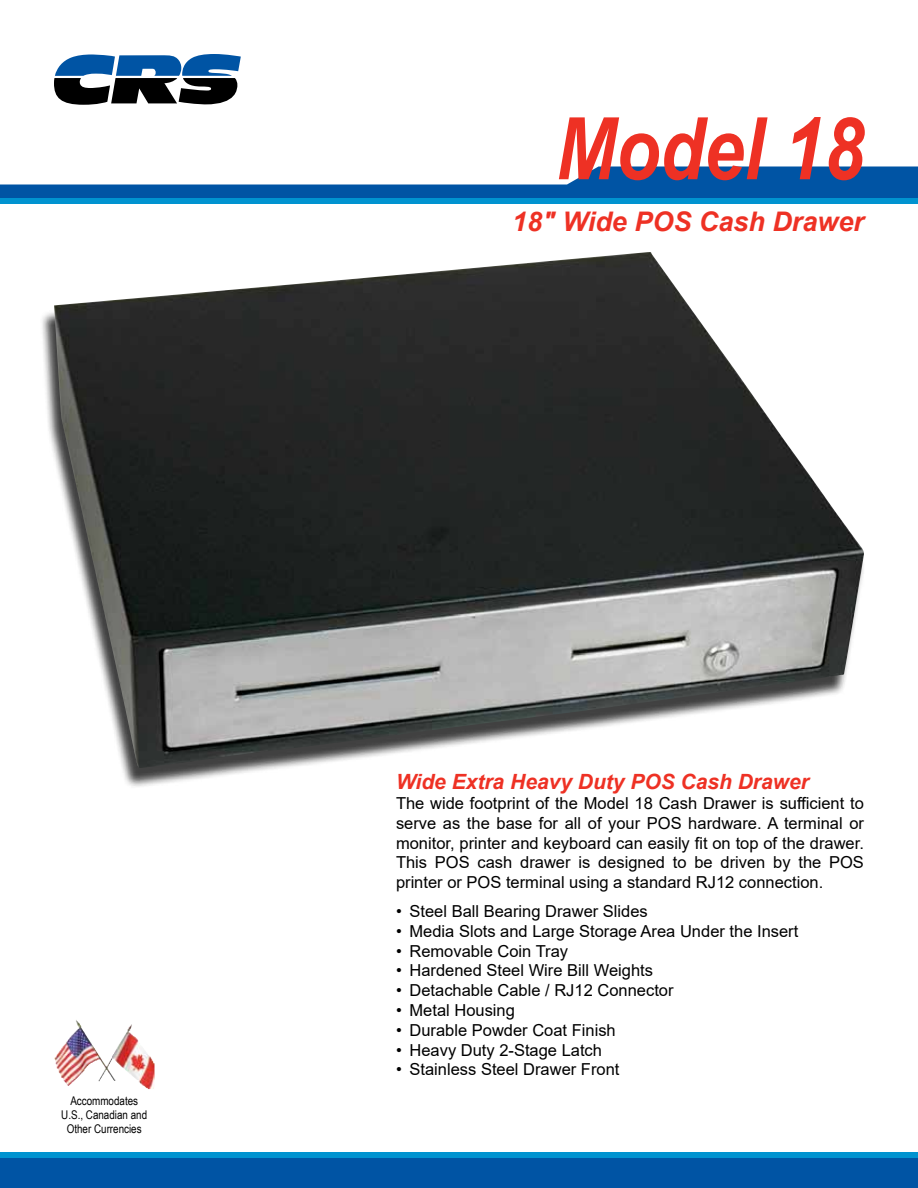
<style>
.page{position:relative;width:918px;height:1188px;background:#fff}
.page>*{position:absolute;margin:0;border:0;box-sizing:border-box;transform-origin:0 0}
.t1{font:italic 700 86.4px "Arial";color:#ee3124;scale:.83 1}
.t2{font:italic 700 27px "Arial";color:#ee3124}
.t3{font:italic 700 21px "Arial";color:#ee3124}
.t4{font:16.5px/19.8px "Arial";color:#000;text-align:justify}
.t5{font:12px/14.4px "Arial Narrow";color:#000;text-align:center}
</style>
<div class="page">
<svg style="left:54px;top:54px;width:187px;height:51px"></svg>
<svg style="left:0;top:166px;width:918px;height:32px"></svg>
<div style="left:0;top:198px;width:918px;height:6px;background:#0093d0"></div>
<div style="left:0;top:1152px;width:918px;height:36px;background:#0054a4"></div>
<div style="left:0;top:1152px;width:918px;height:6px;background:#0093d0"></div>
<div style="left:40px;top:258px;width:826px;height:531px;background:#000;opacity:.75"></div>
<img style="left:54px;top:252px;width:810px;height:516px">
<img style="left:54px;top:1020px;width:25px;height:61px">
<p class="t5" style="left:61px;top:1093px;width:87px">Accommodates<br>U.S., Canadian and<br>Other Currencies</p>
<h1 class="t1" style="left:556px;top:91px;width:373px">Model 18</h1>
<h2 class="t2" style="left:512px;top:204px;width:353px">18" Wide POS Cash Drawer</h2>
<p class="t3" style="left:396px;top:768px;width:414px">Wide Extra Heavy Duty POS Cash Drawer</p>
<p class="t4" style="left:396px;top:793px;width:470px">The wide footprint of the Model 18 Cash Drawer is sufficient to serve as the base for all of your POS hardware. A terminal or monitor, printer and keyboard can easily fit on top of the drawer.<br>This POS cash drawer is designed to be driven by the POS printer or POS terminal using a standard RJ12 connection.</p>
<p class="t4" style="left:396px;top:901px;width:253px">• Steel Ball Bearing Drawer Slides</p>
<p class="t4" style="left:396px;top:921px;width:404px">• Media Slots and Large Storage Area Under the Insert</p>
<p class="t4" style="left:396px;top:941px;width:174px">• Removable Coin Tray</p>
<p class="t4" style="left:396px;top:961px;width:259px">• Hardened Steel Wire Bill Weights</p>
<p class="t4" style="left:396px;top:980px;width:279px">• Detachable Cable / RJ12 Connector</p>
<p class="t4" style="left:396px;top:1000px;width:120px">• Metal Housing</p>
<p class="t4" style="left:396px;top:1020px;width:221px">• Durable Powder Coat Finish</p>
<p class="t4" style="left:396px;top:1040px;width:208px">• Heavy Duty 2-Stage Latch</p>
<p class="t4" style="left:396px;top:1060px;width:225px">• Stainless Steel Drawer Front</p>
</div>
